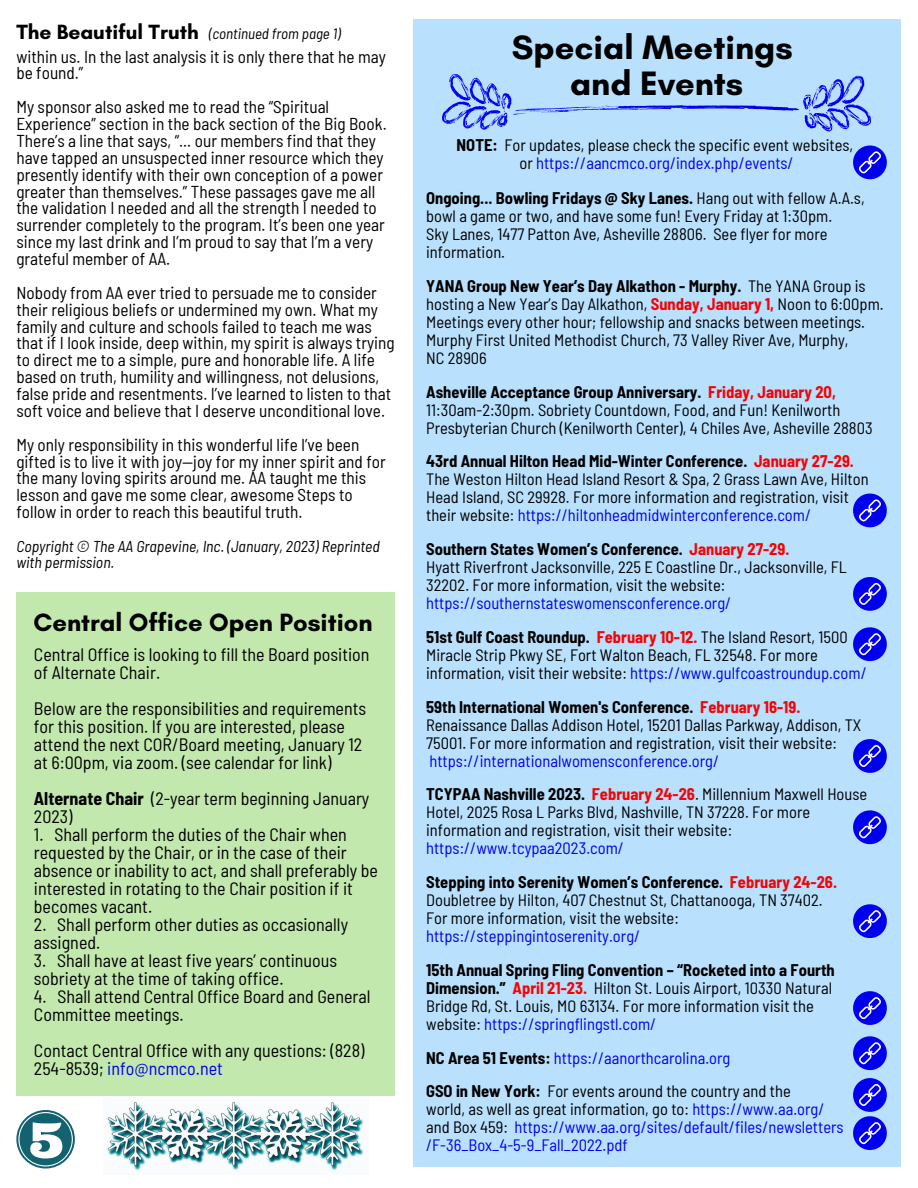
<style>
.page{position:relative;width:918px;height:1188px;background:#fff}
.page>*{position:absolute;margin:0;border:0;box-sizing:border-box;transform-origin:0 0}
.t1{font:700 34.5px/36px "Glacial Indifference";color:#000;text-align:center}
.t2{font:700 25.5px "Glacial Indifference";color:#000}
.t3{font:semi-condensed 18px/18px "Barlow";color:#000}
.t4{font:semi-condensed 17.25px/16.8px "Barlow";color:#000}
.t5{font:semi-condensed 16.5px/18px "Barlow";color:#000}
.t6{font:semi-condensed 16.5px/33.8px "Barlow";color:#00e}
.t7{font:700 semi-condensed 16.5px/33.8px "Barlow";color:#000}
.t8{font:italic semi-condensed 15.75px/15.8px "Barlow";color:#000}
.t9{font:italic semi-condensed 15px "Barlow";color:#000}
.s1{font-family:"Glacial Indifference";font-weight:700;font-style:normal;font-stretch:normal;font-size:21px}
.s2{font-weight:700}
.s3{color:#00e}
.s4{font-weight:700;color:#f40404}
.s5{font-weight:700;color:#000}
.s6{color:#000}
.s7{font-weight:400;color:#00e}
.s8{color:#f40404}
</style>
<div class="page">
<div style="left:413px;top:20px;width:487px;height:1147px;background:#b9e0fd"></div>
<svg style="left:853px;top:1036px;width:34px;height:34px"></svg>
<svg style="left:853px;top:146px;width:34px;height:33px"></svg>
<svg style="left:442px;top:74px;width:429px;height:58px"></svg>
<svg style="left:853px;top:1078px;width:34px;height:72px"></svg>
<svg style="left:853px;top:577px;width:34px;height:34px"></svg>
<svg style="left:853px;top:627px;width:34px;height:34px"></svg>
<svg style="left:853px;top:739px;width:34px;height:34px"></svg>
<svg style="left:853px;top:810px;width:34px;height:34px"></svg>
<svg style="left:16px;top:1110px;width:59px;height:59px"></svg>
<div style="left:16px;top:593px;width:379px;height:503px;background:#c2e8ae"></div>
<svg style="left:853px;top:991px;width:34px;height:34px"></svg>
<svg style="left:853px;top:904px;width:34px;height:34px"></svg>
<svg style="left:853px;top:494px;width:34px;height:33px"></svg>
<img style="left:107px;top:1101px;width:257px;height:70px">
<p class="t9" style="left:16px;top:24px;width:326px"><span class="s1">The Beautiful Truth</span> (continued from page 1)</p>
<p class="t4" style="left:16px;top:47px;width:371px">within us. In the last analysis it is only there that he may be found.”</p>
<p class="t4" style="left:16px;top:98px;width:372px">My sponsor also asked me to read the “Spiritual Experience” section in the back section of the Big Book.<br>There’s a line that says, “... our members find that they have tapped an unsuspected inner resource which they presently identify with their own conception of a power greater than themselves.” These passages gave me all the validation I needed and all the strength I needed to surrender completely to the program. It’s been one year since my last drink and I’m proud to say that I’m a very grateful member of AA.</p>
<p class="t4" style="left:16px;top:283px;width:380px">Nobody from AA ever tried to persuade me to consider their religious beliefs or undermined my own. What my family and culture and schools failed to teach me was that if I look inside, deep within, my spirit is always trying to direct me to a simple, pure and honorable life. A life based on truth, humility and willingness, not delusions, false pride and resentments. I’ve learned to listen to that soft voice and believe that I deserve unconditional love.</p>
<p class="t4" style="left:16px;top:435px;width:371px">My only responsibility in this wonderful life I’ve been gifted is to live it with joy—joy for my inner spirit and for the many loving spirits around me. AA taught me this lesson and gave me some clear, awesome Steps to follow in order to reach this beautiful truth.</p>
<p class="t8" style="left:16px;top:538px;width:365px">Copyright © The AA Grapevine, Inc. (January, 2023) Reprinted with permission.</p>
<h2 class="t2" style="left:34px;top:607px;width:341px">Central Office Open Position</h2>
<p class="t3" style="left:34px;top:645px;width:337px">Central Office is looking to fill the Board position of Alternate Chair.</p>
<p class="t3" style="left:34px;top:699px;width:334px">Below are the responsibilities and requirements for this position. If you are interested, please attend the next COR/Board meeting, January 12 at 6:00pm, via zoom. (see calendar for link)</p>
<p class="t3" style="left:34px;top:789px;width:337px"><span class="s2">Alternate Chair</span> (2-year term beginning January<br>2023)</p>
<p class="t3" style="left:34px;top:825px;width:346px">1. Shall perform the duties of the Chair when requested by the Chair, or in the case of their absence or inability to act, and shall preferably be interested in rotating to the Chair position if it becomes vacant.</p>
<p class="t3" style="left:34px;top:915px;width:316px">2. Shall perform other duties as occasionally assigned.</p>
<p class="t3" style="left:34px;top:951px;width:305px">3. Shall have at least five years’ continuous sobriety at the time of taking office.</p>
<p class="t3" style="left:34px;top:987px;width:338px">4. Shall attend Central Office Board and General<br>Committee meetings.</p>
<p class="t3" style="left:34px;top:1041px;width:332px">Contact Central Office with any questions: (828)<br>254-8539; <span class="s3">info@ncmco.net</span></p>
<h1 class="t1" style="left:512px;top:29px;width:282px">Special Meetings and Events</h1>
<p class="t5" style="left:457px;top:136px;width:398px;text-align:center"><span class="s2">NOTE:</span> For updates, please check the specific event websites, or <span class="s3">https://aancmco.org/index.php/events/</span></p>
<p class="t5" style="left:426px;top:189px;width:440px"><span class="s2">Ongoing... Bowling Fridays @ Sky Lanes.</span> Hang out with fellow A.A.s, bowl a game or two, and have some fun! Every Friday at 1:30pm.<br>Sky Lanes, 1477 Patton Ave, Asheville 28806. See flyer for more information.</p>
<p class="t5" style="left:426px;top:276px;width:459px"><span class="s2">YANA Group New Year’s Day Alkathon - Murphy.</span> The YANA Group is hosting a New Year’s Day Alkathon, <span class="s4">Sunday, January 1,</span> Noon to 6:00pm.<br>Meetings every other hour; fellowship and snacks between meetings.<br>Murphy First United Methodist Church, 73 Valley River Ave, Murphy,<br>NC 28906</p>
<p class="t5" style="left:426px;top:382px;width:448px"><span class="s2">Asheville Acceptance Group Anniversary.</span> <span class="s4">Friday, January 20,<br></span>11:30am-2:30pm. Sobriety Countdown, Food, and Fun! Kenilworth<br>Presbyterian Church (Kenilworth Center), 4 Chiles Ave, Asheville 28803</p>
<p class="t5" style="left:426px;top:452px;width:444px"><span class="s2">43rd Annual Hilton Head Mid-Winter Conference.</span> <span class="s4">January 27-29.<br></span>The Weston Hilton Head Island Resort &amp; Spa, 2 Grass Lawn Ave, Hilton Head Island, SC 29928. For more information and registration, visit their website: <span class="s3">https://hiltonheadmidwinterconference.com/</span></p>
<p class="t5" style="left:426px;top:540px;width:422px"><span class="s2">Southern States Women’s Conference.</span> <span class="s4">January 27-29.<br></span>Hyatt Riverfront Jacksonville, 225 E Coastline Dr., Jacksonville, FL<br>32202. For more information, visit the website:</p>
<p class="t6" style="left:426px;top:586px;width:423px">https://southernstateswomensconference.org/<br><span class="s5">51st Gulf Coast Roundup.</span> <span class="s4">February 10-12.</span> <span class="s6">The Island Resort, 1500</span></p>
<p class="t5" style="left:426px;top:645px;width:442px">Miracle Strip Pkwy SE, Fort Walton Beach, FL 32548. For more information, visit their website: <span class="s3">https://www.gulfcoastroundup.com/</span></p>
<p class="t5" style="left:426px;top:697px;width:437px"><span class="s2">59th International Women's Conference.</span> <span class="s4">February 16-19.<br></span>Renaissance Dallas Addison Hotel, 15201 Dallas Parkway, Addison, TX<br>75001. For more information and registration, visit their website:</p>
<p class="t6" style="left:426px;top:743px;width:443px">https://internationalwomensconference.org/<br><span class="s5">TCYPAA Nashville 2023.</span> <span class="s4">February 24-26</span><span class="s6">. Millennium Maxwell House</span></p>
<p class="t5" style="left:426px;top:803px;width:386px">Hotel, 2025 Rosa L Parks Blvd, Nashville, TN 37228. For more information and registration, visit their website:</p>
<p class="t7" style="left:426px;top:831px;width:412px"><span class="s7">https://www.tcypaa2023.com/<br></span>Stepping into Serenity Women’s Conference. <span class="s8">February 24-26.</span></p>
<p class="t5" style="left:426px;top:891px;width:398px">Doubletree by Hilton, 407 Chestnut St, Chattanooga, TN 37402.<br>For more information, visit the website:</p>
<p class="t6" style="left:426px;top:919px;width:216px">https://steppingintoserenity.org/</p>
<p class="t5" style="left:426px;top:960px;width:410px"><span class="s2">15th Annual Spring Fling Convention – “Rocketed into a Fourth Dimension.”</span> <span class="s4">April 21-23.</span> Hilton St. Louis Airport, 10330 Natural Bridge Rd, St. Louis, MO 63134. For more information visit the website: <span class="s3">https://springflingstl.com/</span></p>
<p class="t5" style="left:426px;top:1040px;width:366px;line-height:33.8px"><span class="s2">NC Area 51 Events:</span> <span class="s3">https://aanorthcarolina.org<br></span><span class="s2">GSO in New York:</span> For events around the country and the</p>
<p class="t6" style="left:426px;top:1100px;width:419px;line-height:18px"><span class="s6">world, as well as great information, go to:</span> https://www.aa.org/ <span class="s6">and Box 459:</span> https://www.aa.org/sites/default/files/newsletters /F-36_Box_4-5-9_Fall_2022.pdf</p>
</div>
